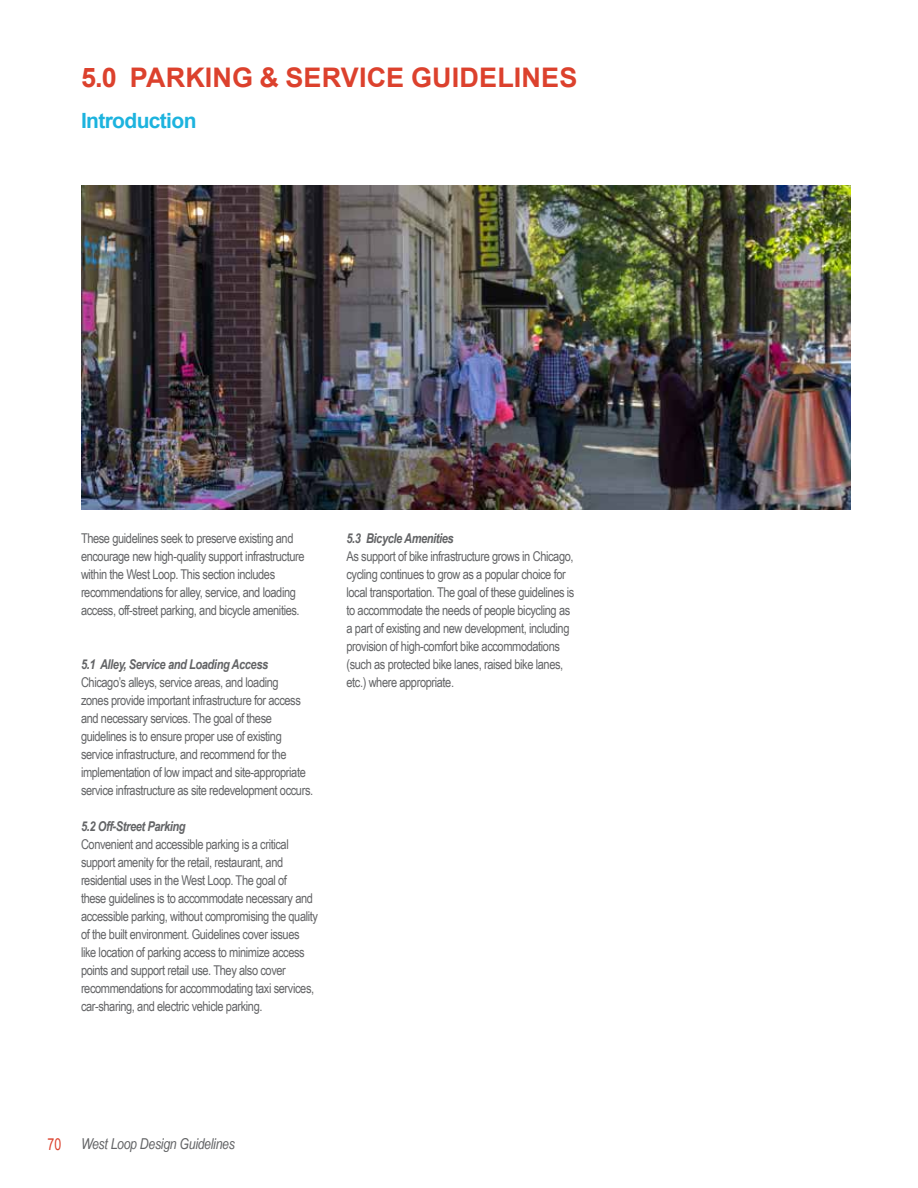
<style>
.page{position:relative;width:918px;height:1188px;background:#fff}
.page>*{position:absolute;margin:0;border:0;box-sizing:border-box;transform-origin:0 0}
.t1{font:700 27px "Arial";letter-spacing:.005em;color:#dc412d}
.t2{font:700 21px "Arial";letter-spacing:-.03em;color:#1cb3de}
.t3{font:italic 15px "Arial Narrow";letter-spacing:-.02em;color:#636466}
.t4{font:13.5px/18px "Arial Narrow";letter-spacing:-.03em;color:#636466}
.t5{font:italic 700 13.5px "Arial Narrow";letter-spacing:-.03em;color:#636466}
.s1{font-family:"Arial";font-style:normal;font-size:16.5px;color:#dc412d}
</style>
<div class="page">
<img style="left:81px;top:186px;width:769px;height:324px">
<h1 class="t1" style="left:81px;top:59px;width:498px">5.0 PARKING &amp; SERVICE GUIDELINES</h1>
<h2 class="t2" style="left:81px;top:105px;width:117px">Introduction</h2>
<p class="t4" style="left:81px;top:529px;width:225px">These guidelines seek to preserve existing and encourage new high-quality support infrastructure within the West Loop. This section includes recommendations for alley, service, and loading access, off-street parking, and bicycle amenities.</p>
<p class="t5" style="left:81px;top:654px;width:189px">5.1 Alley, Service and Loading Access</p>
<p class="t4" style="left:81px;top:673px;width:234px">Chicago’s alleys, service areas, and loading<br>zones provide important infrastructure for access and necessary services. The goal of these guidelines is to ensure proper use of existing service infrastructure, and recommend for the implementation of low impact and site-appropriate service infrastructure as site redevelopment occurs.</p>
<p class="t5" style="left:81px;top:816px;width:106px">5.2 Off-Street Parking</p>
<p class="t4" style="left:81px;top:835px;width:239px">Convenient and accessible parking is a critical support amenity for the retail, restaurant, and residential uses in the West Loop. The goal of<br>these guidelines is to accommodate necessary and accessible parking, without compromising the quality of the built environment. Guidelines cover issues like location of parking access to minimize access points and support retail use. They also cover recommendations for accommodating taxi services, car-sharing, and electric vehicle parking.</p>
<p class="t5" style="left:347px;top:528px;width:109px">5.3 Bicycle Amenities</p>
<p class="t4" style="left:347px;top:547px;width:229px">As support of bike infrastructure grows in Chicago, cycling continues to grow as a popular choice for local transportation. The goal of these guidelines is to accommodate the needs of people bicycling as a part of existing and new development, including provision of high-comfort bike accommodations (such as protected bike lanes, raised bike lanes, etc.) where appropriate.</p>
<p class="t3" style="left:48px;top:1134px;width:189px"><span class="s1">70</span> West Loop Design Guidelines</p>
</div>
